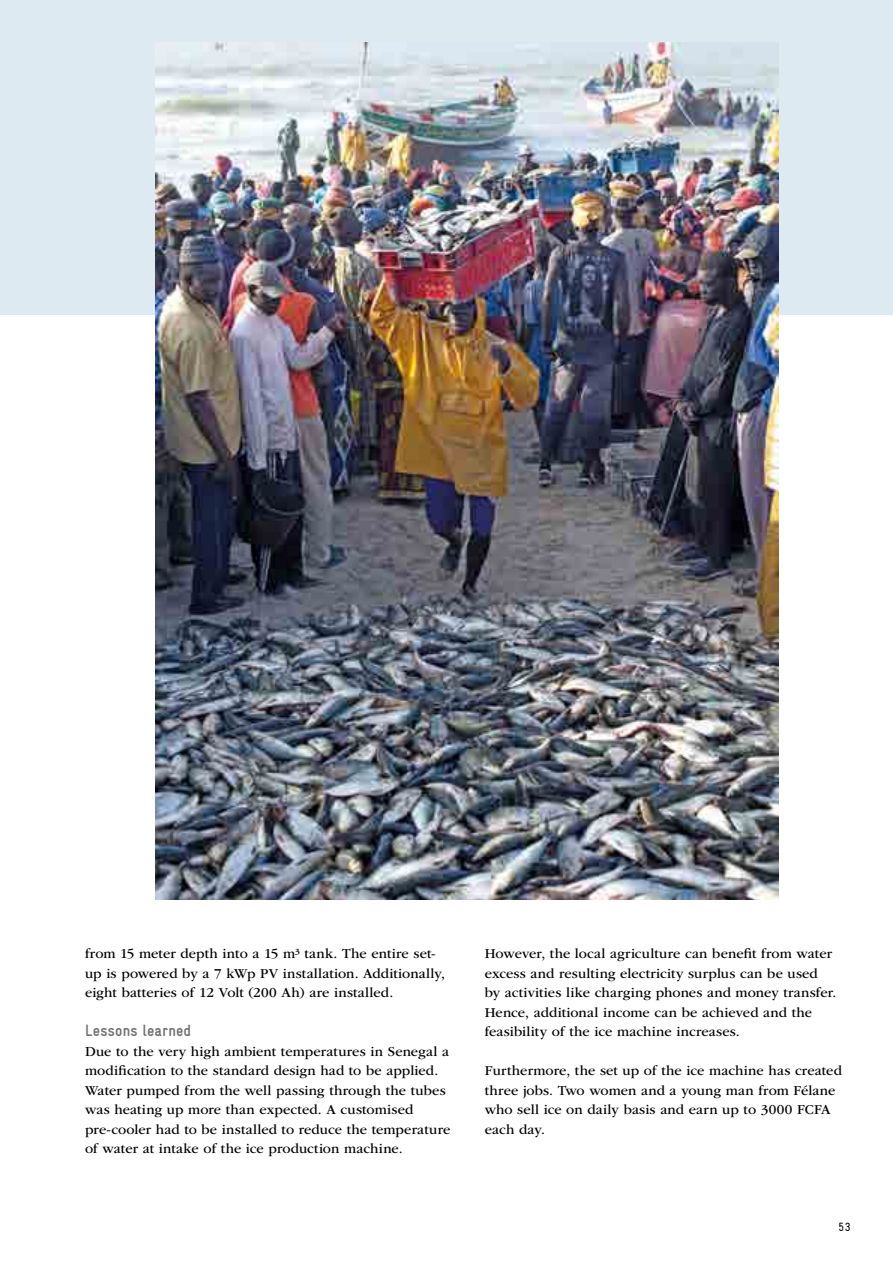
<style>
.page{position:relative;width:893px;height:1263px;background:#fff}
.page>*{position:absolute;margin:0;border:0;box-sizing:border-box;transform-origin:0 0}
.t1{font:700 condensed 16.5px "Gravur";letter-spacing:.01em;color:#707172}
.t2{font:14.25px/19.5px "ITC Garamond Std";letter-spacing:.005em;color:#000}
.t3{font:condensed 12px "Gravur";color:#000}
</style>
<div class="page">
<div style="left:0;top:0;width:893px;height:315px;background:#deeaf2"></div>
<img style="left:155px;top:43px;width:623px;height:857px">
<p class="t2" style="left:85px;top:944px;width:361px">from 15 meter depth into a 15 m³ tank. The entire set&shy;up is powered by a 7 kWp PV installation. Additionally, eight batteries of 12 Volt (200 Ah) are installed.</p>
<p class="t1" style="left:85px;top:1021px;width:108px">Lessons learned</p>
<p class="t2" style="left:85px;top:1042px;width:367px">Due to the very high ambient temperatures in Senegal a modification to the standard design had to be applied.<br>Water pumped from the well passing through the tubes was heating up more than expected. A customised pre-cooler had to be installed to reduce the temperature of water at intake of the ice production machine.</p>
<p class="t2" style="left:485px;top:944px;width:353px">However, the local agriculture can benefit from water excess and resulting electricity surplus can be used by activities like charging phones and money transfer.<br>Hence, additional income can be achieved and the feasibility of the ice machine increases.</p>
<p class="t2" style="left:485px;top:1061px;width:359px">Furthermore, the set up of the ice machine has created three jobs. Two women and a young man from Félane who sell ice on daily basis and earn up to 3000 FCFA each day.</p>
<p class="t3" style="left:838px;top:1221px;width:14px">53</p>
</div>
